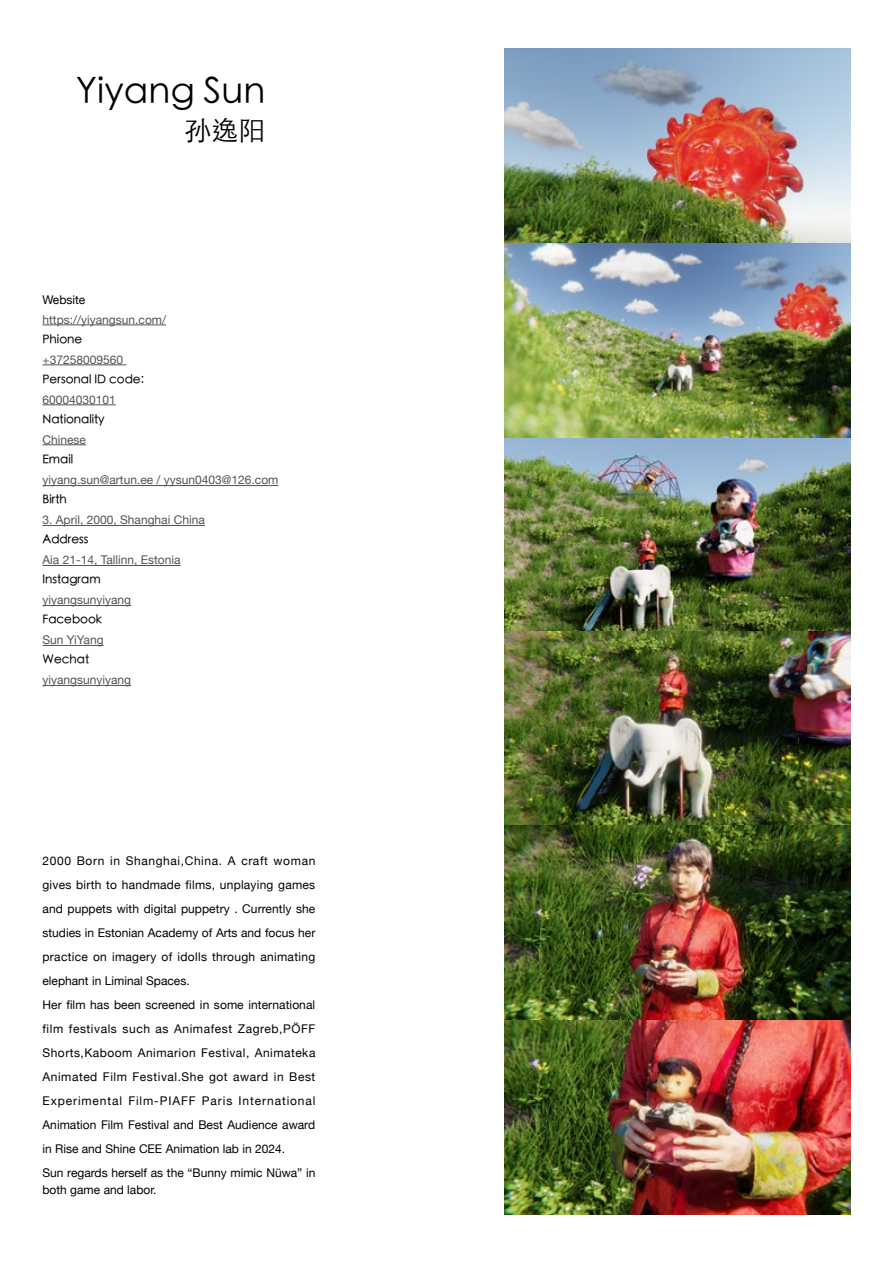
<style>
.page{position:relative;width:893px;height:1263px;background:#fff}
.page>*{position:absolute;margin:0;border:0;box-sizing:border-box;transform-origin:0 0}
.t1{font:300 36px "ST Heiti TC";color:#000}
.t2{font:300 27px "ST Heiti TC";color:#000}
.t3{font:12px/24px "Helvetica Neue";letter-spacing:.005em;color:#000}
.t4{font:12px "Helvetica Neue";color:#4f5455}
.t5{font:500 12px "ST Heiti TC";color:#000}
</style>
<div class="page">
<hr style="left:43px;top:325px;width:123px;height:1px;background:#4f5455">
<img style="left:505px;top:48px;width:345px;height:1167px">
<hr style="left:43px;top:365px;width:83px;height:1px;background:#4f5455">
<hr style="left:43px;top:404px;width:73px;height:1px;background:#4f5455">
<hr style="left:43px;top:444px;width:43px;height:1px;background:#4f5455">
<hr style="left:43px;top:485px;width:235px;height:1px;background:#4f5455">
<hr style="left:43px;top:525px;width:162px;height:1px;background:#4f5455">
<hr style="left:43px;top:565px;width:138px;height:1px;background:#4f5455">
<hr style="left:43px;top:605px;width:88px;height:1px;background:#4f5455">
<hr style="left:43px;top:645px;width:61px;height:1px;background:#4f5455">
<hr style="left:43px;top:685px;width:88px;height:1px;background:#4f5455">
<h1 class="t1" style="left:76px;top:60px;width:191px">Yiyang Sun</h1>
<h2 class="t2" style="left:184px;top:107px;width:82px">孙逸阳</h2>
<p class="t3" style="left:43px;top:288px;width:44px">Website</p>
<p class="t4" style="left:43px;top:311px;width:125px">https://yiyangsun.com/</p>
<p class="t5" style="left:43px;top:333px;width:41px">Phione</p>
<p class="t4" style="left:43px;top:351px;width:82px">+37258009560</p>
<p class="t5" style="left:43px;top:373px;width:103px">Personal ID code:</p>
<p class="t4" style="left:43px;top:391px;width:75px">60004030101</p>
<p class="t5" style="left:43px;top:413px;width:64px">Nationality</p>
<p class="t4" style="left:43px;top:431px;width:45px">Chinese</p>
<p class="t5" style="left:43px;top:453px;width:32px">Email</p>
<p class="t4" style="left:43px;top:471px;width:237px">yiyang.sun@artun.ee / yysun0403@126.com</p>
<p class="t5" style="left:43px;top:493px;width:26px">Birth</p>
<p class="t5" style="left:43px;top:533px;width:48px">Address</p>
<p class="t4" style="left:43px;top:551px;width:140px">Aia 21-14, Tallinn, Estonia</p>
<p class="t5" style="left:43px;top:573px;width:60px">Instagram</p>
<p class="t4" style="left:43px;top:591px;width:90px">yiyangsunyiyang</p>
<p class="t5" style="left:43px;top:613px;width:61px">Facebook</p>
<p class="t4" style="left:43px;top:631px;width:63px">Sun YiYang</p>
<p class="t5" style="left:43px;top:653px;width:48px">Wechat</p>
<p class="t4" style="left:43px;top:671px;width:90px">yiyangsunyiyang</p>
<p class="t4" style="left:43px;top:511px;width:164px">3. April, 2000, Shanghai China</p>
<p class="t3" style="left:43px;top:849px;width:274px">2000 Born in Shanghai,China. A craft woman gives birth to handmade films, unplaying games and puppets with digital puppetry . Currently she studies in Estonian Academy of Arts and focus her practice on imagery of idolls through animating elephant in Liminal Spaces.<br>Her film has been screened in some international film festivals such as Animafest Zagreb,PÖFF Shorts,Kaboom Animarion Festival, Animateka Animated Film Festival.She got award in Best Experimental Film-PIAFF Paris International Animation Film Festival and Best Audience award in Rise and Shine CEE Animation lab in 2024.<br>Sun regards herself as the “Bunny mimic Nüwa” in</p>
<p class="t3" style="left:43px;top:1179px;width:116px">both game and labor.</p>
</div>
